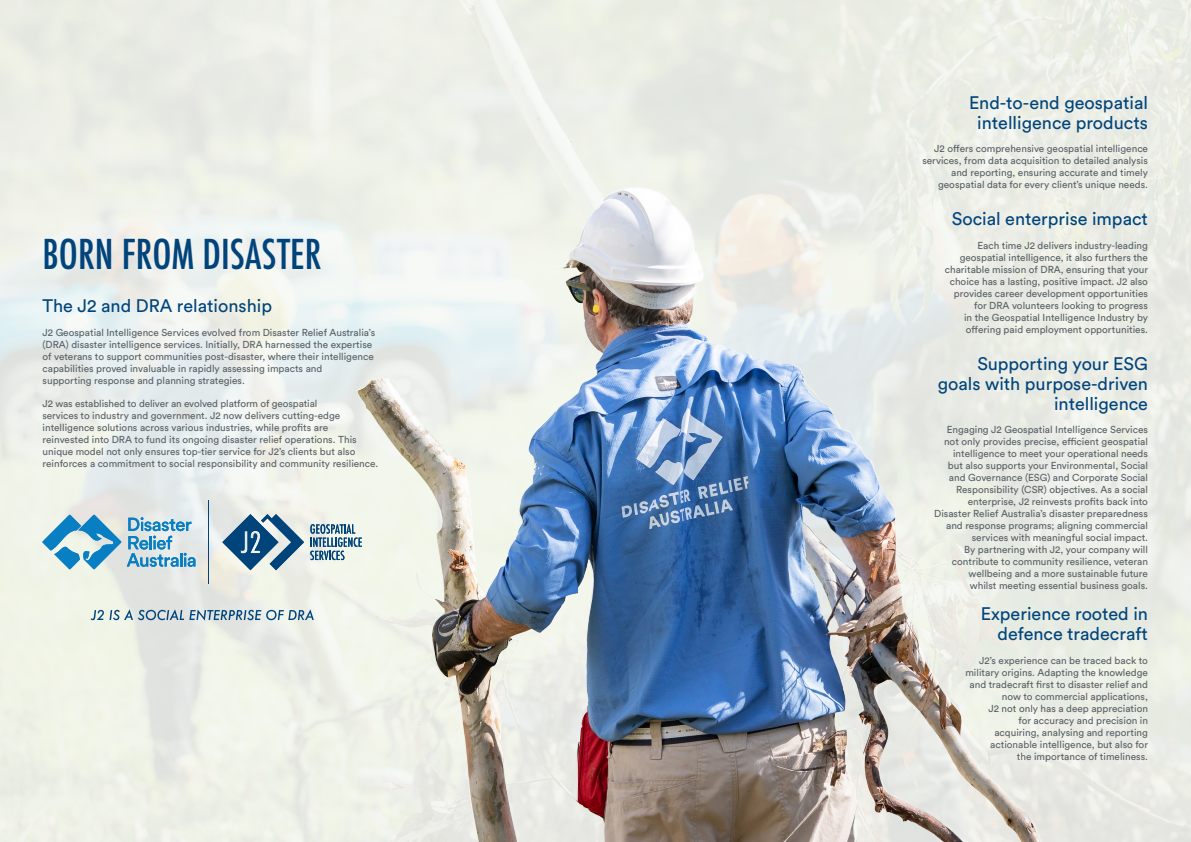
<style>
.page{position:relative;width:1191px;height:842px;background:#fff}
.page>*{position:absolute;margin:0;border:0;box-sizing:border-box;transform-origin:0 0}
.J2_Heading_1{font:500 condensed 40px "Futura";color:#00447b}
.J2_Heading_2{font:18px/20px "Circular Std";color:#00447b;text-align:center}
.J2_Body{font:18px/20px "Circular Std";color:#00447b;text-align:right}
.J2_Body-2{font:10px/12px "Circular Std";color:#576065;text-align:right}
.J2_Heading_2-2{font:10px/12px "Circular Std";color:#576065}
</style>
<div class="page">
<img style="left:0;top:0;width:1191px;height:842px">
<img style="left:357px;top:188px;width:271px;height:654px">
<svg style="left:91px;top:609px;width:223px;height:12px;background:#a7bcc6"></svg>
<hr style="left:208px;top:500px;width:1px;height:84px;background:#00447b">
<svg style="left:310px;top:524px;width:52px;height:36px;background:#95b0bf"></svg>
<svg style="left:222px;top:514px;width:82px;height:56px;background:#7e9eb4"></svg>
<svg style="left:42px;top:515px;width:79px;height:54px;background:#8cbfd6"></svg>
<svg style="left:127px;top:517px;width:68px;height:50px;background:#99c3d9"></svg>
<p class="J2_Heading_1" style="left:43px;top:229px;width:280px">BORN FROM DISASTER</p>
<p class="J2_Heading_2" style="left:43px;top:296px;width:231px">The J2 and DRA relationship</p>
<p class="J2_Heading_2-2" style="left:43px;top:326px;width:334px">J2 Geospatial Intelligence Services evolved from Disaster Relief Australia’s (DRA) disaster intelligence services. Initially, DRA harnessed the expertise of veterans to support communities post-disaster, where their intelligence capabilities proved invaluable in rapidly assessing impacts and<br>supporting response and planning strategies.</p>
<p class="J2_Heading_2-2" style="left:43px;top:397px;width:337px">J2 was established to deliver an evolved platform of geospatial<br>services to industry and government. J2 now delivers cutting-edge intelligence solutions across various industries, while profits are<br>reinvested into DRA to fund its ongoing disaster relief operations. This unique model not only ensures top-tier service for J2’s clients but also reinforces a commitment to social responsibility and community resilience.</p>
<p class="J2_Heading_2" style="left:969px;top:92px;width:180px">End-to-end geospatial intelligence products</p>
<p class="J2_Body-2" style="left:922px;top:143px;width:227px">J2 offers comprehensive geospatial intelligence services, from data acquisition to detailed analysis and reporting, ensuring accurate and timely geospatial data for every client’s unique needs.</p>
<p class="J2_Heading_2" style="left:952px;top:209px;width:198px">Social enterprise impact</p>
<p class="J2_Body-2" style="left:944px;top:239px;width:205px">Each time J2 delivers industry-leading geospatial intelligence, it also furthers the charitable mission of DRA, ensuring that your choice has a lasting, positive impact. J2 also provides career development opportunities for DRA volunteers looking to progress<br>in the Geospatial Intelligence Industry by offering paid employment opportunities.</p>
<p class="J2_Heading_2" style="left:937px;top:353px;width:212px;text-align:right">Supporting your ESG goals with purpose-driven intelligence</p>
<p class="J2_Body-2" style="left:934px;top:423px;width:215px">Engaging J2 Geospatial Intelligence Services not only provides precise, efficient geospatial intelligence to meet your operational needs<br>but also supports your Environmental, Social and Governance (ESG) and Corporate Social Responsibility (CSR) objectives. As a social enterprise, J2 reinvests profits back into Disaster Relief Australia’s disaster preparedness and response programs; aligning commercial services with meaningful social impact.<br>By partnering with J2, your company will contribute to community resilience, veteran wellbeing and a more sustainable future<br>whilst meeting essential business goals.</p>
<p class="J2_Body" style="left:980px;top:604px;width:169px">Experience rooted in defence tradecraft</p>
<p class="J2_Body-2" style="left:965px;top:654px;width:184px">J2’s experience can be traced back to military origins. Adapting the knowledge and tradecraft first to disaster relief and now to commercial applications,<br>J2 not only has a deep appreciation<br>for accuracy and precision in<br>acquiring, analysing and reporting actionable intelligence, but also for<br>the importance of timeliness.</p>
</div>
